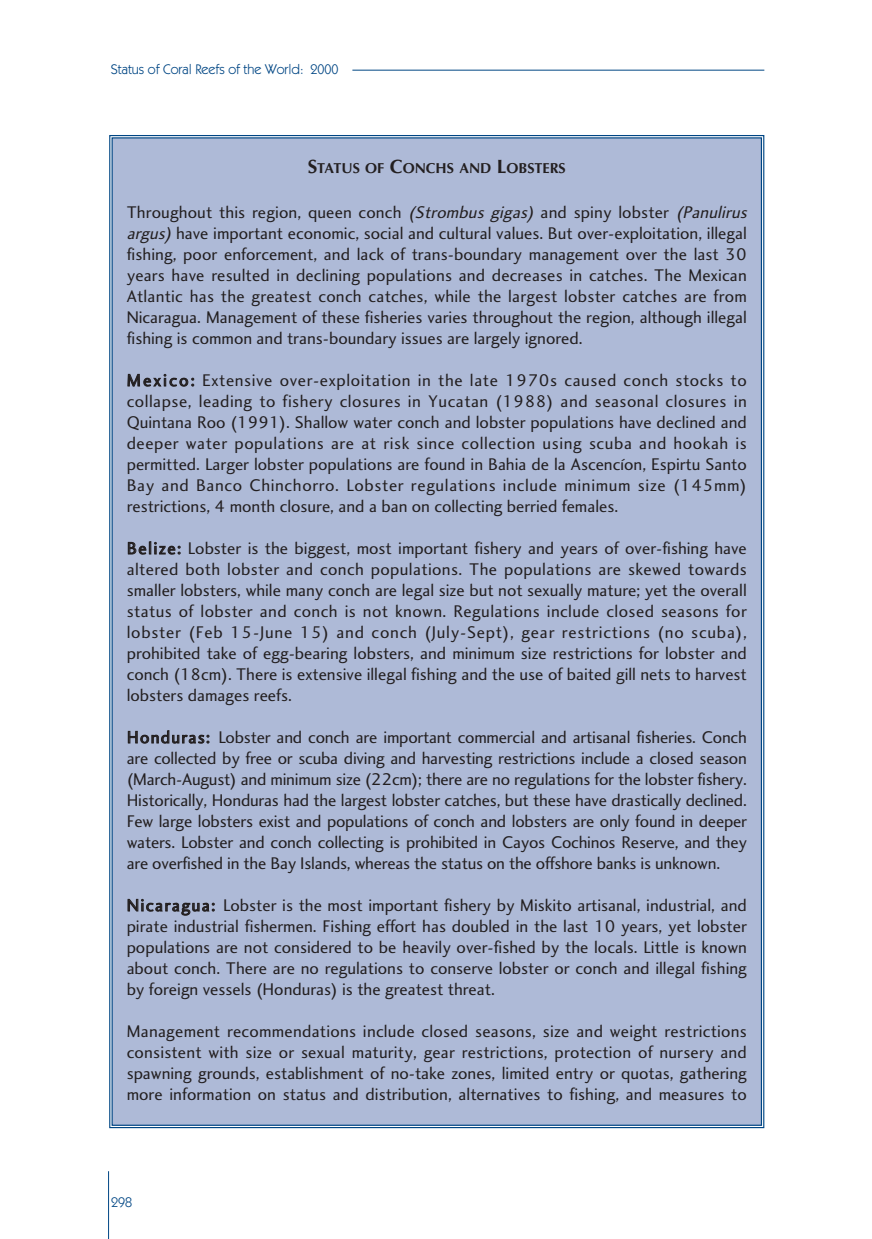
<style>
.page{position:relative;width:872px;height:1239px;background:#fff}
.page>*{position:absolute;margin:0;border:0;box-sizing:border-box;transform-origin:0 0}
.t1{font:17.5px/21px "Charlotte Sans Book Plain";color:#231f20;text-align:justify}
.t2{font:700 14.35px "Optima";color:#231f20}
.t3{font:14px "Itc Kabel";color:#004684}
.s1{font-size:19.25px}
.s2{font-style:italic}
</style>
<div class="page">
<hr style="left:352px;top:70px;width:412px;height:1px;background:#004684">
<hr style="left:108px;top:1171px;width:1px;height:68px;background:#004684">
<div style="left:109px;top:135px;width:656px;height:994px;background:#aebad7"></div>
<p class="t3" style="left:111px;top:64px;width:229px">Status of Coral Reefs of the World: 2000</p>
<p class="t2" style="left:308px;top:162px;width:260px"><span class="s1">S</span>TATUS OF <span class="s1">C</span>ONCHS AND <span class="s1">L</span>OBSTERS</p>
<p class="t1" style="left:127px;top:204px;width:625px;text-align:left">Throughout this region, queen conch <span class="s2">(Strombus gigas)</span> and spiny lobster <span class="s2">(Panulirus argus)</span>have important economic, social and cultural values. But over-exploitation, illegal fishing, poor enforcement, and lack of trans-boundary management over the last 30 years have resulted in declining populations and decreases in catches. The Mexican Atlantic has the greatest conch catches, while the largest lobster catches are from Nicaragua. Management of these fisheries varies throughout the region, although illegal fishing is common and trans-boundary issues are largely ignored.</p>
<p class="t1" style="left:127px;top:372px;width:621px">Mexico: Extensive over-exploitation in the late 1970s caused conch stocks to collapse, leading to fishery closures in Yucatan (1988) and seasonal closures in Quintana Roo (1991). Shallow water conch and lobster populations have declined and deeper water populations are at risk since collection using scuba and hookah is permitted. Larger lobster populations are found in Bahia de la Ascencíon, Espirtu Santo Bay and Banco Chinchorro. Lobster regulations include minimum size (145mm) restrictions, 4 month closure, and a ban on collecting berried females.</p>
<p class="t1" style="left:127px;top:540px;width:621px">Belize: Lobster is the biggest, most important fishery and years of over-fishing have altered both lobster and conch populations. The populations are skewed towards smaller lobsters, while many conch are legal size but not sexually mature; yet the overall status of lobster and conch is not known. Regulations include closed seasons for lobster (Feb 15-June 15) and conch (July-Sept), gear restrictions (no scuba), prohibited take of egg-bearing lobsters, and minimum size restrictions for lobster and conch (18cm). There is extensive illegal fishing and the use of baited gill nets to harvest lobsters damages reefs.</p>
<p class="t1" style="left:127px;top:729px;width:621px">Honduras: Lobster and conch are important commercial and artisanal fisheries. Conch are collected by free or scuba diving and harvesting restrictions include a closed season (March-August) and minimum size (22cm); there are no regulations for the lobster fishery.<br>Historically, Honduras had the largest lobster catches, but these have drastically declined.<br>Few large lobsters exist and populations of conch and lobsters are only found in deeper waters. Lobster and conch collecting is prohibited in Cayos Cochinos Reserve, and they are overfished in the Bay Islands, whereas the status on the offshore banks is unknown.</p>
<p class="t1" style="left:127px;top:897px;width:621px">Nicaragua: Lobster is the most important fishery by Miskito artisanal, industrial, and pirate industrial fishermen. Fishing effort has doubled in the last 10 years, yet lobster populations are not considered to be heavily over-fished by the locals. Little is known about conch. There are no regulations to conserve lobster or conch and illegal fishing by foreign vessels (Honduras) is the greatest threat.</p>
<p class="t1" style="left:127px;top:1023px;width:621px">Management recommendations include closed seasons, size and weight restrictions consistent with size or sexual maturity, gear restrictions, protection of nursery and spawning grounds, establishment of no-take zones, limited entry or quotas, gathering more information on status and distribution, alternatives to fishing, and measures to</p>
<p class="t3" style="left:111px;top:1197px;width:22px">298</p>
</div>
